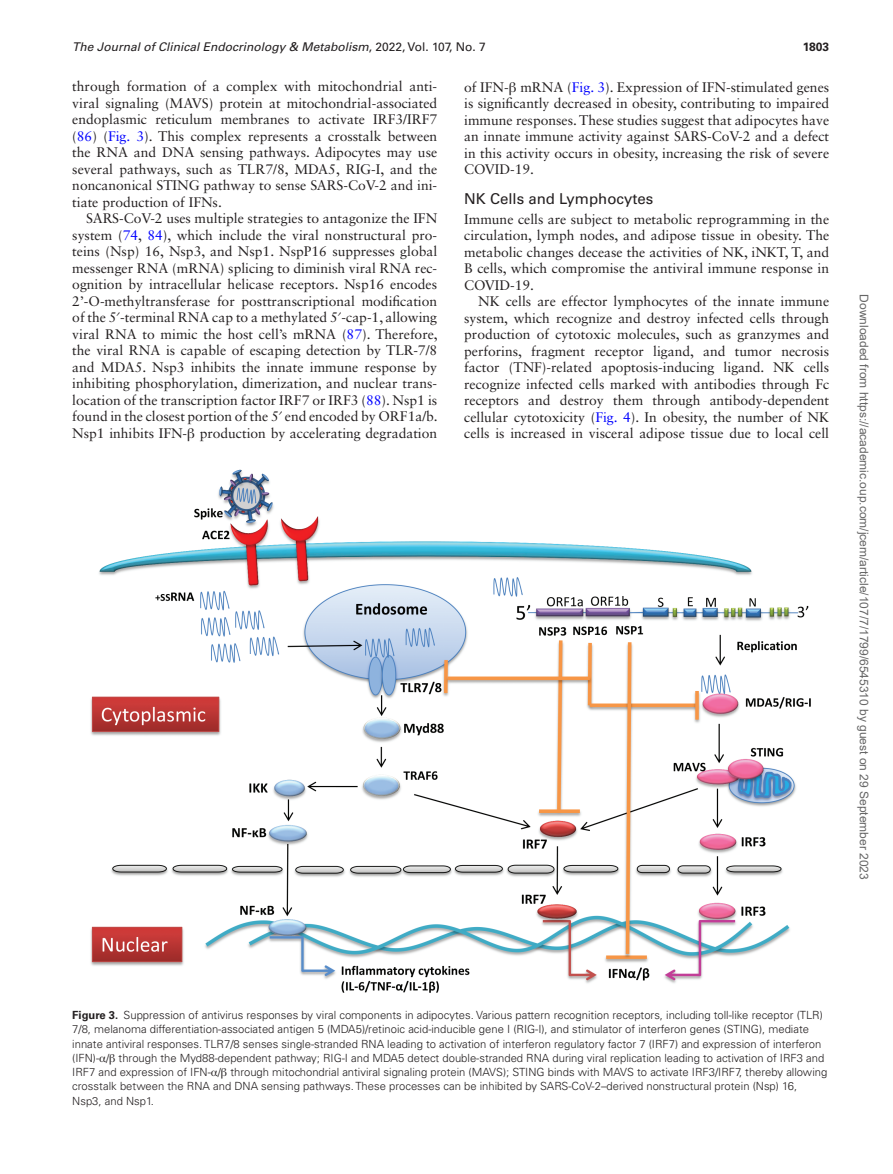
<style>
.page{position:relative;width:893px;height:1174px;background:#fff}
.page>*{position:absolute;margin:0;border:0;box-sizing:border-box;transform-origin:0 0}
.t1{font:15px "Univers LT Std";color:#231f20}
.t2{font:13.8px/16.5px "Sabon LT Std";color:#231f20;text-align:justify}
.t3{font:12px "Arial";color:#666}
.t4{font:italic 12px "Univers LT Std";color:#231f20}
.t5{font:700 12px "Univers LT Std";color:#231f20}
.t6{font:300 11.25px/14.2px "Univers LT Std";color:#231f20}
.s1{font-style:normal}
.s2{color:#00f}
.s3{font-family:"Gandhari Unicode"}
.s4{font-weight:700}
.s5{font-family:"Gandhari Unicode";font-weight:400}
</style>
<div class="page">
<img style="left:90px;top:469px;width:721px;height:524px">
<p class="t4" style="left:72px;top:40px;width:415px">The Journal of Clinical Endocrinology &amp; Metabolism<span class="s1">, 2022, Vol. 107, No. 7</span></p>
<p class="t5" style="left:803px;top:40px;width:28px">1803</p>
<p class="t2" style="left:72px;top:78px;width:366px">through formation of a complex with mitochondrial anti&shy;viral signaling (MAVS) protein at mitochondrial-associated endoplasmic reticulum membranes to activate IRF3/IRF7 (<span class="s2">86</span>) (<span class="s2">Fig. 3</span>). This complex represents a crosstalk between the RNA and DNA sensing pathways. Adipocytes may use several pathways, such as TLR7/8, MDA5, RIG-I, and the noncanonical STING pathway to sense SARS-CoV-2 and ini&shy;tiate production of IFNs.</p>
<p class="t2" style="left:72px;top:210px;width:367px;text-indent:14px">SARS-CoV-2 uses multiple strategies to antagonize the IFN system (<span class="s2">74</span>, <span class="s2">84</span>), which include the viral nonstructural pro&shy;teins (Nsp) 16, Nsp3, and Nsp1. NspP16 suppresses global messenger RNA (mRNA) splicing to diminish viral RNA rec&shy;ognition by intracellular helicase receptors. Nsp16 encodes 2’-O-methyltransferase for posttranscriptional modification of the 5<span class="s3">′</span>-terminal RNA cap to a methylated 5<span class="s3">′</span>-cap-1, allowing viral RNA to mimic the host cell’s mRNA (<span class="s2">87</span>). Therefore, the viral RNA is capable of escaping detection by TLR-7/8 and MDA5. Nsp3 inhibits the innate immune response by inhibiting phosphorylation, dimerization, and nuclear trans&shy;location of the transcription factor IRF7 or IRF3 (<span class="s2">88</span>). Nsp1 is found in the closest portion of the 5<span class="s3">′</span> end encoded by ORF1a/b.<br>Nsp1 inhibits IFN-<span class="s3">β</span> production by accelerating degradation</p>
<p class="t2" style="left:464px;top:78px;width:366px">of IFN-<span class="s3">β</span> mRNA (<span class="s2">Fig. 3</span>). Expression of IFN-stimulated genes is significantly decreased in obesity, contributing to impaired immune responses. These studies suggest that adipocytes have an innate immune activity against SARS-CoV-2 and a defect in this activity occurs in obesity, increasing the risk of severe COVID-19.</p>
<p class="t1" style="left:464px;top:190px;width:190px">NK Cells and Lymphocytes</p>
<p class="t2" style="left:464px;top:210px;width:366px">Immune cells are subject to metabolic reprogramming in the circulation, lymph nodes, and adipose tissue in obesity. The metabolic changes decease the activities of NK, iNKT, T, and B cells, which compromise the antiviral immune response in COVID-19.</p>
<p class="t2" style="left:464px;top:293px;width:366px;text-indent:14px">NK cells are effector lymphocytes of the innate immune system, which recognize and destroy infected cells through production of cytotoxic molecules, such as granzymes and perforins, fragment receptor ligand, and tumor necrosis factor (TNF)-related apoptosis-inducing ligand. NK cells recognize infected cells marked with antibodies through Fc receptors and destroy them through antibody-dependent cellular cytotoxicity (<span class="s2">Fig. 4</span>). In obesity, the number of NK cells is increased in visceral adipose tissue due to local cell</p>
<p class="t3" style="left:868px;top:294px;width:587px;rotate:90deg">Downloaded from https://academic.oup.com/jcem/article/107/7/1799/6545310 by guest on 29 September 2023</p>
<p class="t6" style="left:72px;top:1008px;width:757px"><span class="s4">Figure 3.</span> Suppression of antivirus responses by viral components in adipocytes. Various pattern recognition receptors, including toll-like receptor (TLR)<br>7/8, melanoma differentiation-associated antigen 5 (MDA5)/retinoic acid-inducible gene I (RIG-I), and stimulator of interferon genes (STING), mediate innate antiviral responses. TLR7/8 senses single-stranded RNA leading to activation of interferon regulatory factor 7 (IRF7) and expression of interferon (IFN)-<span class="s5">α</span>/<span class="s5">β</span> through the Myd88-dependent pathway; RIG-I and MDA5 detect double-stranded RNA during viral replication leading to activation of IRF3 and IRF7 and expression of IFN-<span class="s5">α</span>/<span class="s5">β</span> through mitochondrial antiviral signaling protein (MAVS); STING binds with MAVS to activate IRF3/IRF7, thereby allowing crosstalk between the RNA and DNA sensing pathways. These processes can be inhibited by SARS-CoV-2–derived nonstructural protein (Nsp) 16, Nsp3, and Nsp1.</p>
</div>
